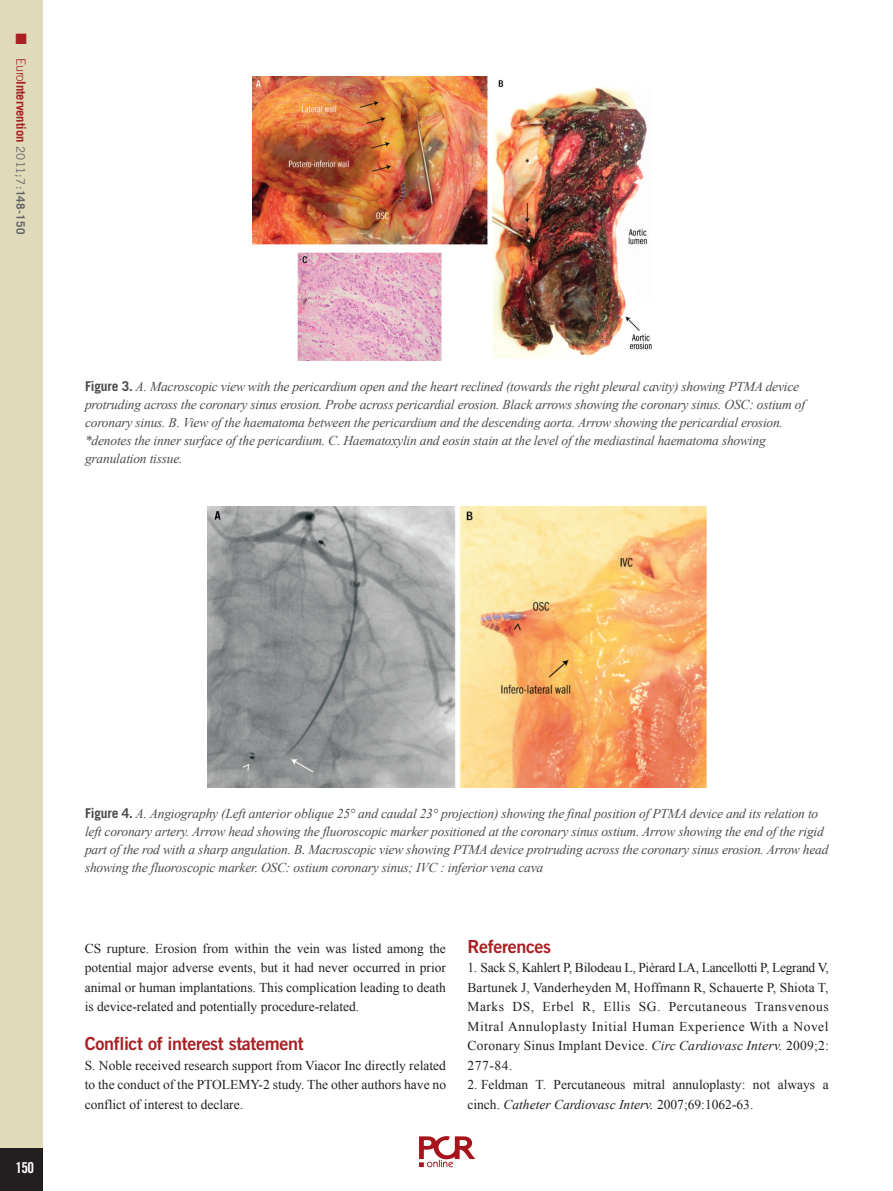
<style>
.page{position:relative;width:893px;height:1191px;background:#fff}
.page>*{position:absolute;margin:0;border:0;box-sizing:border-box;transform-origin:0 0}
.t1{font:18px "Trade Gothic LT Std Bd 2";letter-spacing:-.02em;color:#a72023}
.t2{font:15px "Trade Gothic LT Std Bd Cn 20";color:#fff}
.t3{font:15px "Zapf Dingbats ITC";color:#a72023}
.t4{font:italic 13.5px/18px "Times New Roman";letter-spacing:-.015em;color:#4b4c4d}
.t5{font:13.5px/19.5px "Times New Roman";color:#231f20;text-align:justify}
.t6{font:700 12.75px "Trade Gothic LT Std";letter-spacing:-.01em;color:#a72023}
.s1{font-weight:300}
.s2{font-weight:400;font-size:11.7px;color:#636366}
.s3{font-size:11.7px;color:#636366}
.s4{font-family:"Trade Gothic LT Std";font-weight:700;font-style:normal}
.s5{font-style:italic}
</style>
<div class="page">
<img style="left:419px;top:1136px;width:56px;height:32px">
<div style="left:0;top:0;width:43px;height:1191px;background:#dedaba"></div>
<div style="left:0;top:1148px;width:43px;height:43px;background:#231f20"></div>
<img style="left:253px;top:77px;width:399px;height:283px">
<img style="left:208px;top:506px;width:498px;height:281px">
<p class="t3" style="left:16px;top:33px;width:13px">■</p>
<p class="t6" style="left:26px;top:58px;width:177px;rotate:90deg"><span class="s1">Euro</span>Intervention <span class="s2">2011;7:</span><span class="s3">148-150</span></p>
<p class="t4" style="left:85px;top:379px;width:721px"><span class="s4">Figure 3.</span> A. Macroscopic view with the pericardium open and the heart reclined (towards the right pleural cavity) showing PTMA device protruding across the coronary sinus erosion. Probe across pericardial erosion. Black arrows showing the coronary sinus. OSC: ostium of coronary sinus. B. View of the haematoma between the pericardium and the descending aorta. Arrow showing the pericardial erosion. *denotes the inner surface of the pericardium. C. Haematoxylin and eosin stain at the level of the mediastinal haematoma showing granulation tissue.</p>
<p class="t2" style="left:16px;top:1159px;width:20px">150</p>
<p class="t4" style="left:85px;top:806px;width:745px"><span class="s4">Figure 4.</span> A. Angiography (Left anterior oblique 25° and caudal 23° projection) showing the final position of PTMA device and its relation to left coronary artery. Arrow head showing the fluoroscopic marker positioned at the coronary sinus ostium. Arrow showing the end of the rigid part of the rod with a sharp angulation. B. Macroscopic view showing PTMA device protruding across the coronary sinus erosion. Arrow head showing the fluoroscopic marker. OSC: ostium coronary sinus; IVC : inferior vena cava</p>
<p class="t5" style="left:85px;top:939px;width:363px">CS rupture. Erosion from within the vein was listed among the potential major adverse events, but it had never occurred in prior animal or human implantations. This complication leading to death is device-related and potentially procedure-related.</p>
<h1 class="t1" style="left:85px;top:1037px;width:220px">Conflict of interest statement</h1>
<p class="t5" style="left:85px;top:1056px;width:363px">S. Noble received research support from Viacor Inc directly related to the conduct of the PTOLEMY-2 study. The other authors have no conflict of interest to declare.</p>
<h1 class="t1" style="left:467px;top:939px;width:85px">References</h1>
<p class="t5" style="left:467px;top:959px;width:363px">1. Sack S, Kahlert P, Bilodeau L, Pièrard LA, Lancellotti P, Legrand V, Bartunek J, Vanderheyden M, Hoffmann R, Schauerte P, Shiota T, Marks DS, Erbel R, Ellis SG. Percutaneous Transvenous Mitral Annuloplasty Initial Human Experience With a Novel Coronary Sinus Implant Device. <span class="s5">Circ Cardiovasc Interv.</span> 2009;2:<br>277-84.</p>
<p class="t5" style="left:467px;top:1076px;width:363px">2. Feldman T. Percutaneous mitral annuloplasty: not always a cinch. <span class="s5">Catheter Cardiovasc Interv.</span> 2007;69:1062-63.</p>
</div>
